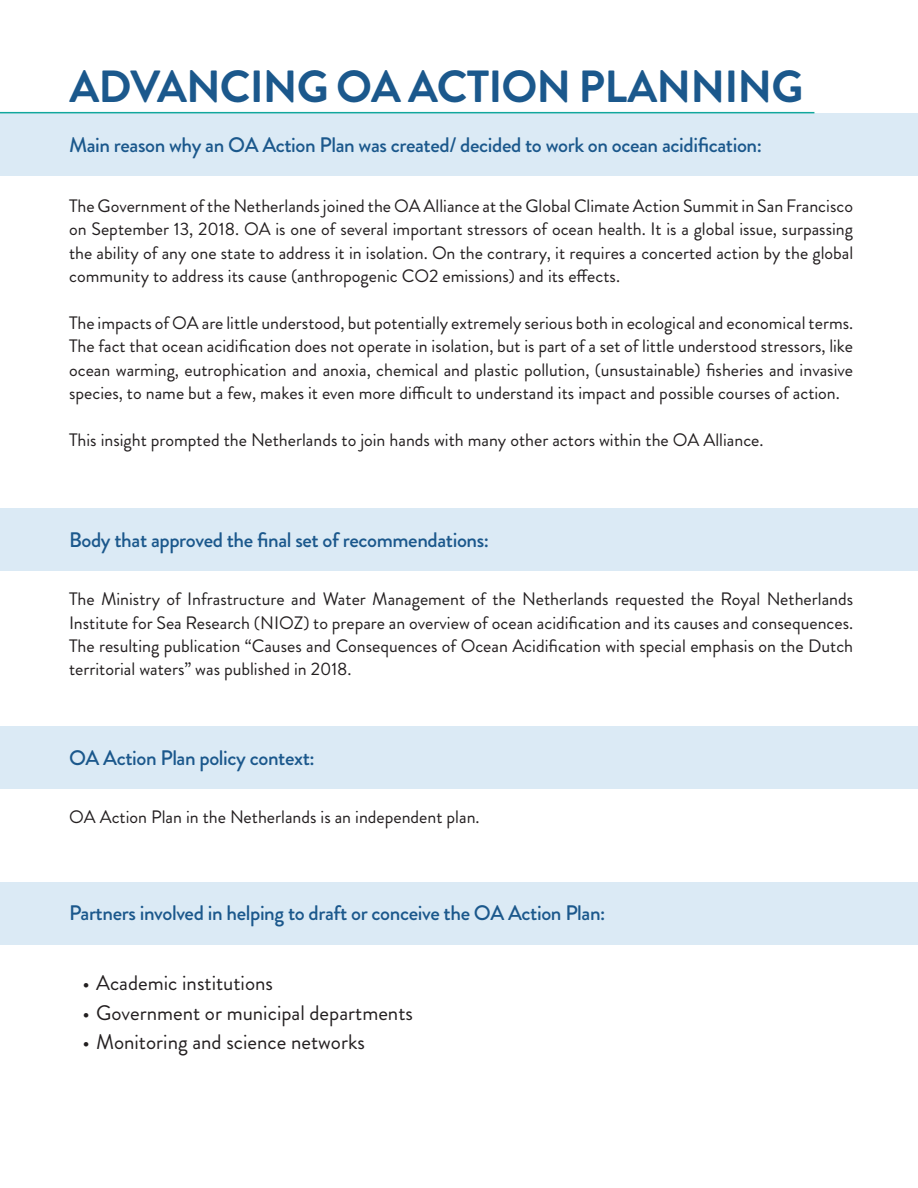
<style>
.page{position:relative;width:918px;height:1188px;background:#fff}
.page>*{position:absolute;margin:0;border:0;box-sizing:border-box;transform-origin:0 0}
.t1{font:700 45px "Brandon Grotesque";letter-spacing:-.02em;color:#1b588c}
.t2{font:500 21px "Brandon Grotesque";letter-spacing:-.02em;color:#1b588c}
.t3{font:21px "Brandon Grotesque";color:#231f20}
.t4{font:18px/23.4px "Brandon Grotesque";color:#231f20;text-align:justify}
</style>
<div class="page">
<div style="left:0;top:113px;width:918px;height:63px;background:#dbeaf5"></div>
<div style="left:0;top:509px;width:918px;height:62px;background:#dbeaf5"></div>
<div style="left:0;top:727px;width:918px;height:62px;background:#dbeaf5"></div>
<div style="left:0;top:882px;width:918px;height:62px;background:#dbeaf5"></div>
<hr style="left:0;top:112px;width:814px;height:1px;background:#12a79d">
<p class="t1" style="left:69px;top:55px;width:736px">ADVANCING OA ACTION PLANNING</p>
<p class="t2" style="left:69px;top:130px;width:694px">Main reason why an OA Action Plan was created/ decided to work on ocean acidification:</p>
<p class="t4" style="left:69px;top:194px;width:786px">The Government of the Netherlands joined the OA Alliance at the Global Climate Action Summit in San Francisco on September 13, 2018. OA is one of several important stressors of ocean health. It is a global issue, surpassing the ability of any one state to address it in isolation. On the contrary, it requires a concerted action by the global community to address its cause (anthropogenic CO2 emissions) and its effects.</p>
<p class="t4" style="left:69px;top:311px;width:786px">The impacts of OA are little understood, but potentially extremely serious both in ecological and economical terms.<br>The fact that ocean acidification does not operate in isolation, but is part of a set of little understood stressors, like ocean warming, eutrophication and anoxia, chemical and plastic pollution, (unsustainable) fisheries and invasive species, to name but a few, makes it even more difficult to understand its impact and possible courses of action.</p>
<p class="t4" style="left:69px;top:428px;width:696px">This insight prompted the Netherlands to join hands with many other actors within the OA Alliance.</p>
<p class="t2" style="left:69px;top:525px;width:422px">Body that approved the final set of recommendations:</p>
<p class="t4" style="left:69px;top:588px;width:786px">The Ministry of Infrastructure and Water Management of the Netherlands requested the Royal Netherlands Institute for Sea Research (NIOZ) to prepare an overview of ocean acidification and its causes and consequences.<br>The resulting publication “Causes and Consequences of Ocean Acidification with special emphasis on the Dutch territorial waters” was published in 2018.</p>
<p class="t2" style="left:69px;top:743px;width:247px">OA Action Plan policy context:</p>
<p class="t4" style="left:69px;top:805px;width:412px">OA Action Plan in the Netherlands is an independent plan.</p>
<p class="t2" style="left:69px;top:899px;width:538px">Partners involved in helping to draft or conceive the OA Action Plan:</p>
<p class="t3" style="left:83px;top:969px;width:192px">• Academic institutions</p>
<p class="t3" style="left:83px;top:998px;width:332px">• Government or municipal departments</p>
<p class="t3" style="left:83px;top:1028px;width:284px">• Monitoring and science networks</p>
</div>
